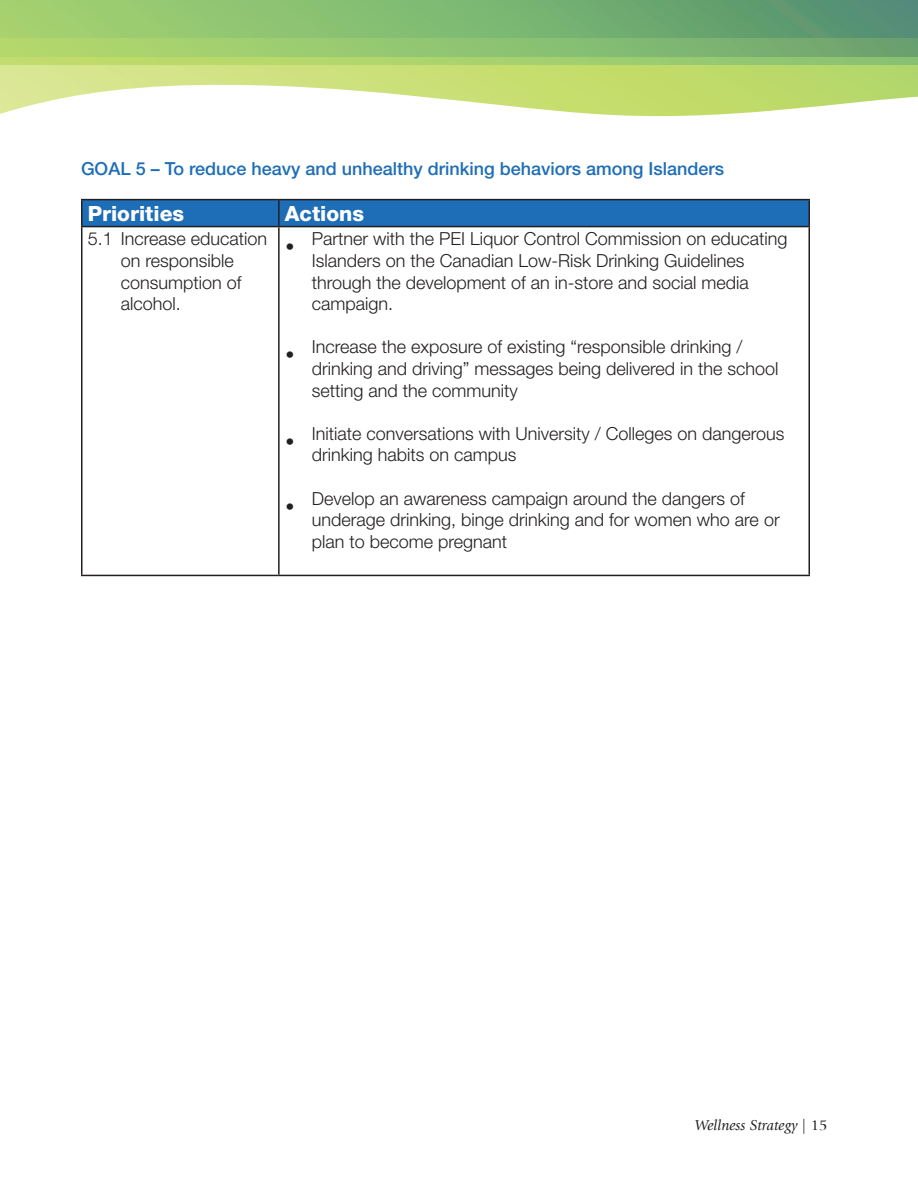
<style>
.page{position:relative;width:918px;height:1188px;background:#fff}
.page>*{position:absolute;margin:0;border:0;box-sizing:border-box;transform-origin:0 0}
.t1{font:800 21px "Helvetica Neue LT Std";color:#fff}
.t2{font:300 18px/21.6px "Helvetica Neue LT Std";color:#231f20}
.t3{font:500 18px "Helvetica Neue LT Std";color:#1e6eb7}
.t4{font:italic 15px "Giovanni";color:#231f20}
.s1{font-style:normal}
</style>
<div class="page">
<svg style="left:0;top:64px;width:918px;height:53px"></svg>
<svg style="left:0;top:56px;width:918px;height:8px;background:#a4cf6e"></svg>
<div style="left:0;top:0;width:918px;height:56px;background:linear-gradient(to right,#b5dd6e,#6ba672)"></div>
<div style="left:0;top:0;width:918px;height:38px;background:linear-gradient(to right,#a7d870,#529273)"></div>
<hr style="left:81px;top:199px;width:198px;height:1px;background:#231f20">
<svg style="left:81px;top:200px;width:727px;height:26px;background:#1e6cb3"></svg>
<hr style="left:279px;top:199px;width:531px;height:1px;background:#231f20">
<hr style="left:278px;top:200px;width:2px;height:26px;background:#231f20">
<hr style="left:808px;top:200px;width:2px;height:26px;background:#231f20">
<hr style="left:81px;top:226px;width:198px;height:1px;background:#231f20">
<hr style="left:81px;top:227px;width:1px;height:348px;background:#231f20">
<hr style="left:279px;top:226px;width:531px;height:1px;background:#231f20">
<hr style="left:278px;top:227px;width:2px;height:348px;background:#231f20">
<hr style="left:808px;top:227px;width:2px;height:348px;background:#231f20">
<hr style="left:81px;top:575px;width:198px;height:1px;background:#231f20">
<hr style="left:279px;top:575px;width:531px;height:1px;background:#231f20">
<p class="t3" style="left:81px;top:158px;width:645px">GOAL 5 – To reduce heavy and unhealthy drinking behaviors among Islanders</p>
<p class="t1" style="left:88px;top:201px;width:98px">Priorities</p>
<p class="t1" style="left:285px;top:201px;width:81px">Actions</p>
<p class="t2" style="left:121px;top:228px;width:148px;text-indent:-33px">5. 1 Increase education on responsible consumption of alcohol.</p>
<p class="t2" style="left:312px;top:228px;width:477px">Partner with the PEI Liquor Control Commission on educating Islanders on the Canadian Low-Risk Drinking Guidelines through the development of an in-store and social media campaign.</p>
<p class="t2" style="left:312px;top:336px;width:468px">Increase the exposure of existing “responsible drinking / drinking and driving” messages being delivered in the school setting and the community</p>
<p class="t2" style="left:312px;top:422px;width:474px">Initiate conversations with University / Colleges on dangerous drinking habits on campus</p>
<p class="t2" style="left:312px;top:487px;width:469px">Develop an awareness campaign around the dangers of underage drinking, binge drinking and for women who are or plan to become pregnant</p>
<p class="t2" style="left:286px;top:236px;width:10px">•</p>
<p class="t2" style="left:286px;top:344px;width:10px">•</p>
<p class="t2" style="left:286px;top:430px;width:10px">•</p>
<p class="t2" style="left:286px;top:495px;width:10px">•</p>
<p class="t4" style="left:694px;top:1117px;width:135px">Wellness Strategy | <span class="s1">15</span></p>
</div>
